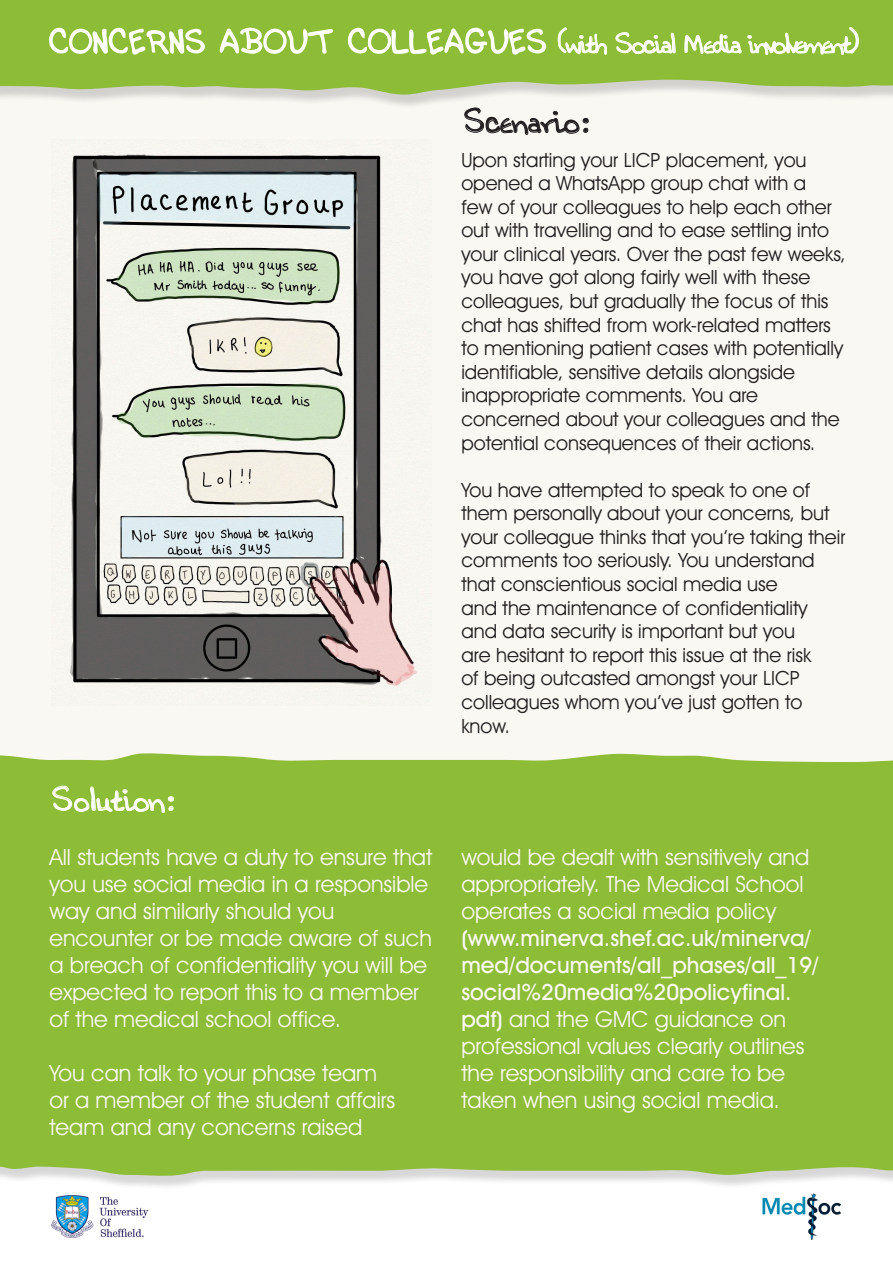
<style>
.page{position:relative;width:893px;height:1263px;background:#fff}
.page>*{position:absolute;margin:0;border:0;box-sizing:border-box;transform-origin:0 0}
.t1{font:36px "Austins Hand";color:#231f20}
.t2{font:36px "Austins Hand";color:#fff}
.t3{font:30px "Austins Hand";letter-spacing:-.05em;color:#fff}
.t4{font:22.5px/27px "Avant Garde IT Cby BT";color:#f9f8f3}
.t5{font:19.65px/23.5px "Avant Garde IT Cby BT";color:#231f20}
.s1{font-size:34.5px}
.s2{font-weight:500}
</style>
<div class="page">
<div style="left:0;top:0;width:893px;height:876px;background:#f9f8f3"></div>
<div style="left:0;top:755px;width:893px;height:435px;background:#231f20;opacity:.18"></div>
<div style="left:0;top:753px;width:893px;height:424px;background:#8dbc37"></div>
<svg style="left:464px;top:109px;width:124px;height:26px"></svg>
<svg style="left:53px;top:786px;width:121px;height:26px;background:#a2c85d"></svg>
<div style="left:0;top:0;width:893px;height:109px;background:#231f20;opacity:.18"></div>
<svg style="left:0;top:0;width:893px;height:95px;background:#97bf4c"></svg>
<img style="left:52px;top:143px;width:369px;height:546px">
<svg style="left:48px;top:27px;width:158px;height:29px"></svg>
<svg style="left:219px;top:27px;width:115px;height:28px"></svg>
<svg style="left:347px;top:0;width:200px;height:56px;background:#9cc552"></svg>
<svg style="left:557px;top:27px;width:50px;height:28px"></svg>
<svg style="left:615px;top:32px;width:61px;height:22px"></svg>
<svg style="left:684px;top:27px;width:175px;height:28px;background:#a3c95f"></svg>
<img style="left:762px;top:1193px;width:80px;height:46px">
<img style="left:51px;top:1195px;width:98px;height:43px">
<p class="t3" style="left:47px;top:25px;width:813px"><span class="s1">CONCERNS ABOUT COLLEAGUES</span> (with Social Media involvement)</p>
<p class="t2" style="left:49px;top:777px;width:127px">Solution:</p>
<p class="t4" style="left:49px;top:843px;width:384px">All students have a duty to ensure that you use social media in a responsible way and similarly should you encounter or be made aware of such a breach of confidentiality you will be expected to report this to a member of the medical school office.</p>
<p class="t4" style="left:49px;top:1059px;width:347px">You can talk to your phase team or a member of the student affairs team and any concerns raised</p>
<p class="t1" style="left:461px;top:99px;width:130px">Scenario:</p>
<p class="t5" style="left:461px;top:148px;width:386px">Upon starting your LICP placement, you opened a WhatsApp group chat with a<br>few of your colleagues to help each other out with travelling and to ease settling into your clinical years. Over the past few weeks, you have got along fairly well with these colleagues, but gradually the focus of this chat has shifted from work-related matters to mentioning patient cases with potentially identifiable, sensitive details alongside inappropriate comments. You are concerned about your colleagues and the potential consequences of their actions.</p>
<p class="t5" style="left:461px;top:478px;width:385px">You have attempted to speak to one of them personally about your concerns, but your colleague thinks that you’re taking their comments too seriously. You understand that conscientious social media use<br>and the maintenance of confidentiality and data security is important but you<br>are hesitant to report this issue at the risk<br>of being outcasted amongst your LICP colleagues whom you’ve just gotten to know.</p>
<p class="t4" style="left:461px;top:843px;width:349px">would be dealt with sensitively and appropriately. The Medical School operates a social media policy</p>
<p class="t4" style="left:461px;top:924px;width:359px"><span class="s2">(www.minerva.shef.ac.uk/minerva/ med/documents/all_phases/all_19/ social%20media%20policyfinal. pdf)</span> and the GMC guidance on professional values clearly outlines the responsibility and care to be taken when using social media.</p>
</div>
